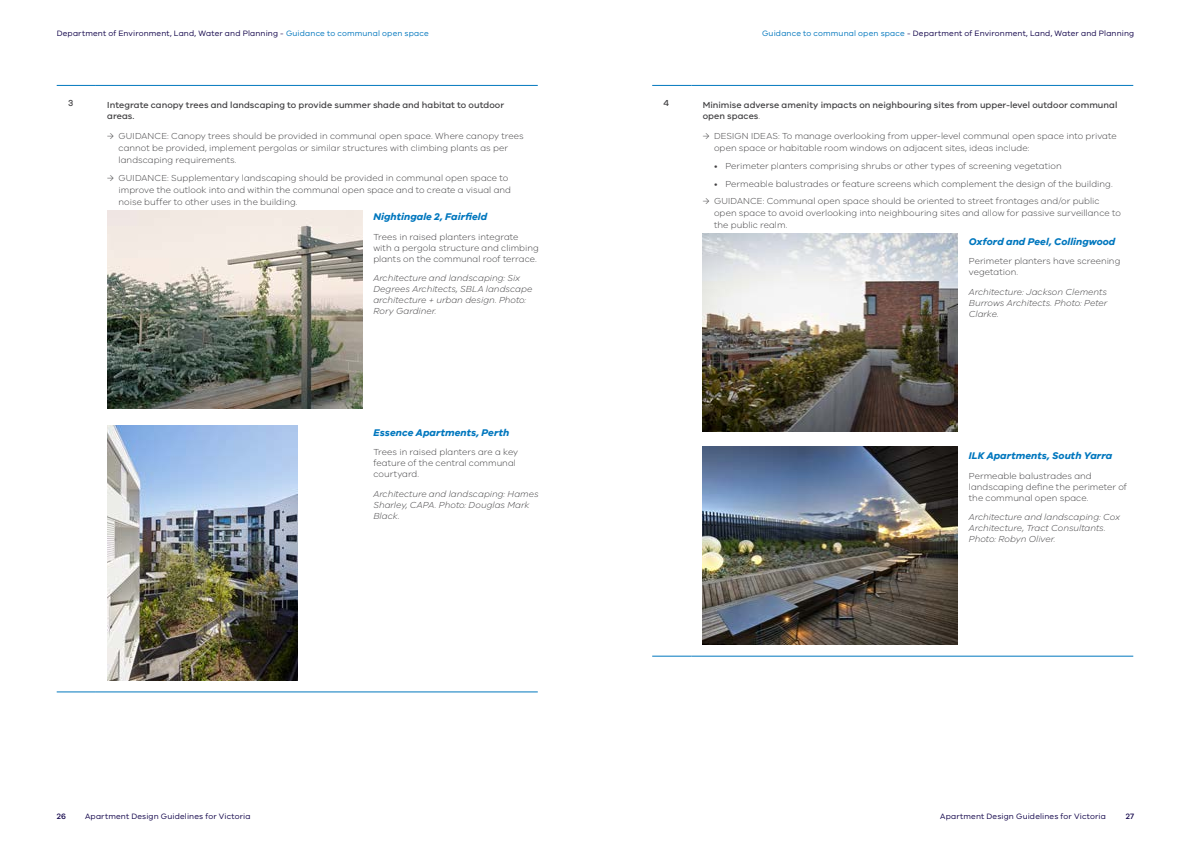
<style>
.page{position:relative;width:1191px;height:842px;background:#fff}
.page>*{position:absolute;margin:0;border:0;box-sizing:border-box;transform-origin:0 0}
.t1{font:italic 700 10px "VIC";letter-spacing:.005em;color:#0077be}
.t2{font:300 9px/12px "VIC";letter-spacing:.005em;color:#414042}
.t3{font:italic 300 9px/11px "VIC";letter-spacing:-.005em;color:#414042}
.t4{font:500 9px/11px "VIC";letter-spacing:.005em;color:#414042}
.t5{font:8px "VIC";letter-spacing:.015em;color:#100249}
.t6{font:500 8px "VIC";color:#100249}
.s1{color:#0076bd}
.s2{font-weight:300}
</style>
<div class="page">
<hr style="left:57px;top:85px;width:39px;height:1px;background:#0077be">
<hr style="left:96px;top:85px;width:442px;height:1px;background:#0077be">
<hr style="left:57px;top:691px;width:39px;height:1px;background:#0077be">
<hr style="left:96px;top:691px;width:442px;height:1px;background:#0077be">
<img style="left:107px;top:210px;width:255px;height:199px">
<img style="left:107px;top:425px;width:190px;height:256px">
<hr style="left:652px;top:85px;width:39px;height:1px;background:#0077be">
<hr style="left:691px;top:85px;width:442px;height:1px;background:#0077be">
<hr style="left:652px;top:656px;width:39px;height:1px;background:#0077be">
<hr style="left:691px;top:656px;width:442px;height:1px;background:#0077be">
<img style="left:702px;top:233px;width:256px;height:199px">
<img style="left:702px;top:446px;width:256px;height:199px">
<p class="t5" style="left:57px;top:29px;width:374px">Department of Environment, Land, Water and Planning - <span class="s1">Guidance to communal open space</span></p>
<p class="t5" style="left:762px;top:29px;width:374px"><span class="s1">Guidance to communal open space</span> - Department of Environment, Land, Water and Planning</p>
<p class="t4" style="left:68px;top:97px;width:7px">3</p>
<p class="t4" style="left:107px;top:99px;width:398px">Integrate canopy trees and landscaping to provide summer shade and habitat to outdoor areas.</p>
<p class="t2" style="left:119px;top:130px;width:406px;text-indent:-11px">→ GUIDANCE: Canopy trees should be provided in communal open space. Where canopy trees cannot be provided, implement pergolas or similar structures with climbing plants as per landscaping requirements.</p>
<p class="t2" style="left:119px;top:172px;width:394px;text-indent:-11px">→ GUIDANCE: Supplementary landscaping should be provided in communal open space to improve the outlook into and within the communal open space and to create a visual and noise buffer to other uses in the building.</p>
<p class="t1" style="left:373px;top:211px;width:115px">Nightingale 2, Fairfield</p>
<p class="t2" style="left:373px;top:231px;width:167px;line-height:11px">Trees in raised planters integrate with a pergola structure and climbing plants on the communal roof terrace.</p>
<p class="t3" style="left:373px;top:272px;width:161px">Architecture and landscaping: Six<br>Degrees Architects, SBLA landscape architecture + urban design. Photo:<br>Rory Gardiner.</p>
<p class="t1" style="left:373px;top:426px;width:137px">Essence Apartments, Perth</p>
<p class="t2" style="left:373px;top:446px;width:146px;line-height:11px">Trees in raised planters are a key feature of the central communal courtyard.</p>
<p class="t3" style="left:373px;top:488px;width:167px">Architecture and landscaping: Hames<br>Sharley, CAPA. Photo: Douglas Mark<br>Black.</p>
<p class="t4" style="left:663px;top:97px;width:7px">4</p>
<p class="t4" style="left:702px;top:99px;width:416px">Minimise adverse amenity impacts on neighbouring sites from upper-level outdoor communal open spaces<span class="s2">.</span></p>
<p class="t2" style="left:714px;top:130px;width:404px;text-indent:-11px">→ DESIGN IDEAS: To manage overlooking from upper-level communal open space into private open space or habitable room windows on adjacent sites, ideas include:</p>
<p class="t2" style="left:714px;top:160px;width:349px">• Perimeter planters comprising shrubs or other types of screening vegetation</p>
<p class="t2" style="left:714px;top:177px;width:400px">• Permeable balustrades or feature screens which complement the design of the building.</p>
<p class="t2" style="left:714px;top:195px;width:408px;text-indent:-11px">→ GUIDANCE: Communal open space should be oriented to street frontages and/or public open space to avoid overlooking into neighbouring sites and allow for passive surveillance to the public realm.</p>
<p class="t1" style="left:969px;top:235px;width:148px">Oxford and Peel, Collingwood</p>
<p class="t2" style="left:969px;top:255px;width:153px;line-height:11px">Perimeter planters have screening vegetation.</p>
<p class="t3" style="left:969px;top:286px;width:140px;text-align:justify">Architecture: Jackson Clements Burrows Architects. Photo: Peter Clarke.</p>
<p class="t1" style="left:969px;top:450px;width:145px">ILK Apartments, South Yarra</p>
<p class="t2" style="left:969px;top:470px;width:160px;line-height:11px">Permeable balustrades and landscaping define the perimeter of the communal open space.</p>
<p class="t3" style="left:969px;top:511px;width:153px">Architecture and landscaping: Cox<br>Architecture, Tract Consultants.<br>Photo: Robyn Oliver.</p>
<p class="t5" style="left:85px;top:811px;width:167px">Apartment Design Guidelines for Victoria</p>
<p class="t5" style="left:940px;top:811px;width:167px">Apartment Design Guidelines for Victoria</p>
<p class="t6" style="left:57px;top:811px;width:11px">26</p>
<p class="t6" style="left:1126px;top:811px;width:10px">27</p>
</div>
